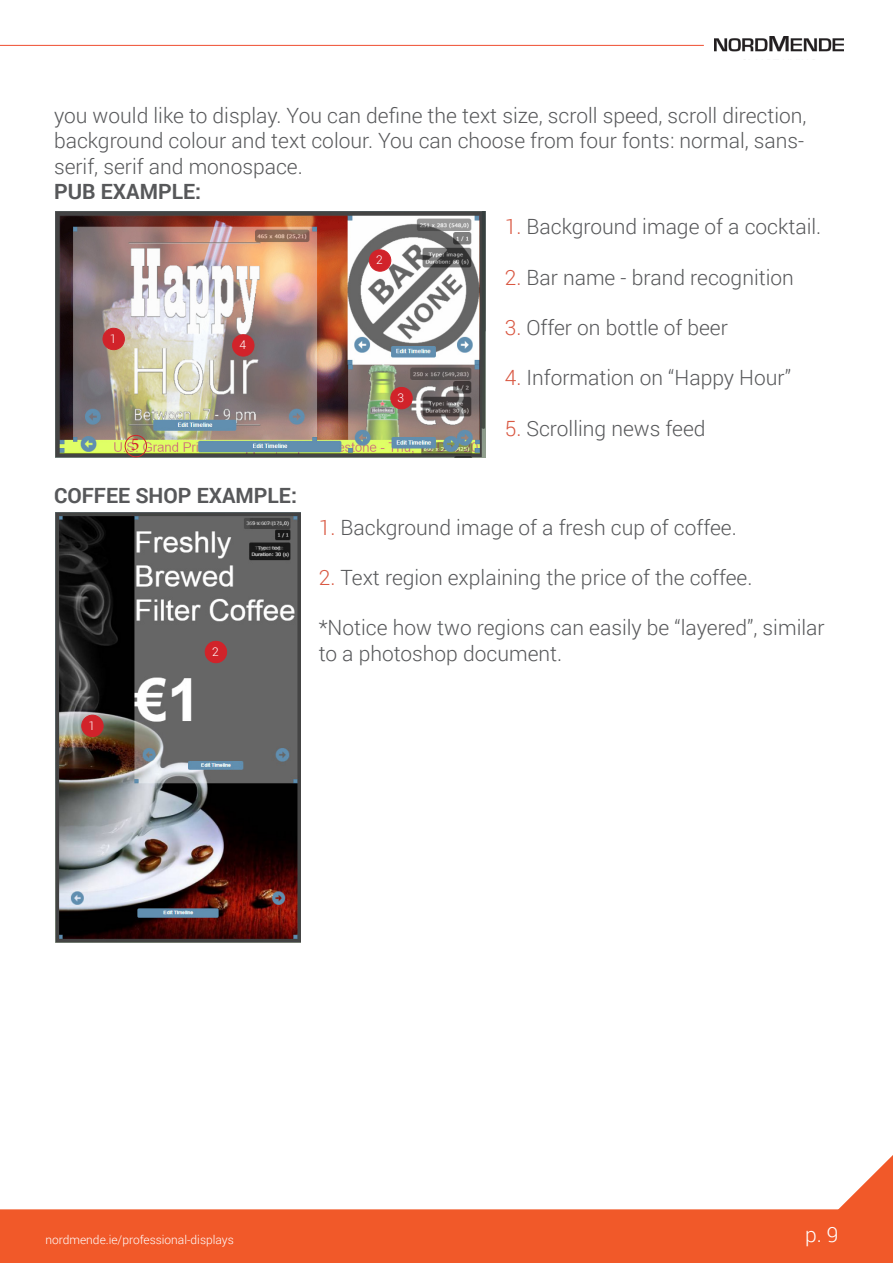
<style>
.page{position:relative;width:893px;height:1263px;background:#fff}
.page>*{position:absolute;margin:0;border:0;box-sizing:border-box;transform-origin:0 0}
.t1{font:300 21px/25.2px "Roboto";color:#57585a;text-align:justify}
.t2{font:700 21px "Roboto";color:#57585a}
.t3{font:300 21px "Roboto";color:#fff}
.t4{font:18px "Minion Pro";color:#d1232a}
.t5{font:300 12px "Roboto";color:#fff}
.s1{color:#d95842}
</style>
<div class="page">
<div style="left:0;top:1209px;width:893px;height:54px;background:#f15929"></div>
<svg style="left:837px;top:1155px;width:56px;height:56px"></svg>
<hr style="left:0;top:45px;width:704px;height:1px;background:#ef4d2f">
<img style="left:715px;top:36px;width:128px;height:16px">
<img style="left:56px;top:211px;width:430px;height:246px">
<img style="left:56px;top:513px;width:245px;height:430px">
<div style="left:125px;top:435px;width:22px;height:22px;border:1px solid #d1232a;border-radius:50%"></div>
<div style="left:82px;top:715px;width:21px;height:21px;background:#d1232a;border-radius:50%"></div>
<div style="left:81px;top:715px;width:23px;height:22px;border:1px solid #d1232a;border-radius:50%"></div>
<div style="left:205px;top:641px;width:22px;height:22px;background:#d1232a;border-radius:50%"></div>
<div style="left:205px;top:641px;width:22px;height:22px;border:1px solid #d1232a;border-radius:50%"></div>
<div style="left:369px;top:250px;width:22px;height:21px;background:#d1232a;border-radius:50%"></div>
<div style="left:369px;top:249px;width:22px;height:23px;border:1px solid #d1232a;border-radius:50%"></div>
<div style="left:103px;top:328px;width:21px;height:22px;background:#d1232a;border-radius:50%"></div>
<div style="left:103px;top:328px;width:22px;height:22px;border:1px solid #d1232a;border-radius:50%"></div>
<div style="left:233px;top:335px;width:21px;height:21px;background:#d1232a;border-radius:50%"></div>
<div style="left:232px;top:334px;width:22px;height:22px;border:1px solid #d1232a;border-radius:50%"></div>
<div style="left:391px;top:387px;width:21px;height:22px;background:#d1232a;border-radius:50%"></div>
<div style="left:390px;top:387px;width:23px;height:22px;border:1px solid #d1232a;border-radius:50%"></div>
<p class="t1" style="left:54px;top:102px;width:754px">you would like to display. You can define the text size, scroll speed, scroll direction, background colour and text colour. You can choose from four fonts: normal, sans&shy;serif, serif and monospace.</p>
<p class="t2" style="left:54px;top:177px;width:149px">PUB EXAMPLE:</p>
<p class="t5" style="left:110px;top:330px;width:8px">1</p>
<p class="t4" style="left:131px;top:433px;width:10px">5</p>
<p class="t5" style="left:239px;top:337px;width:8px">4</p>
<p class="t2" style="left:54px;top:481px;width:244px">COFFEE SHOP EXAMPLE:</p>
<p class="t5" style="left:89px;top:717px;width:8px">1</p>
<p class="t5" style="left:212px;top:643px;width:8px">2</p>
<p class="t5" style="left:376px;top:252px;width:8px">2</p>
<p class="t5" style="left:398px;top:389px;width:8px">3</p>
<p class="t1" style="left:505px;top:213px;width:318px"><span class="s1">1.</span> Background image of a cocktail.</p>
<p class="t1" style="left:505px;top:264px;width:291px"><span class="s1">2.</span> Bar name - brand recognition</p>
<p class="t1" style="left:505px;top:314px;width:225px"><span class="s1">3.</span> Offer on bottle of beer</p>
<p class="t1" style="left:505px;top:365px;width:288px"><span class="s1">4.</span> Information on “Happy Hour”</p>
<p class="t1" style="left:505px;top:415px;width:202px"><span class="s1">5.</span> Scrolling news feed</p>
<p class="t1" style="left:319px;top:514px;width:419px"><span class="s1">1.</span> Background image of a fresh cup of coffee.</p>
<p class="t1" style="left:319px;top:564px;width:435px"><span class="s1">2.</span> Text region explaining the price of the coffee.</p>
<p class="t1" style="left:319px;top:615px;width:507px">*Notice how two regions can easily be “layered”, similar to a photoshop document.</p>
<p class="t5" style="left:45px;top:1232px;width:190px">nordmende.ie/professional-displays</p>
<p class="t3" style="left:805px;top:1219px;width:35px">p. 9</p>
</div>
